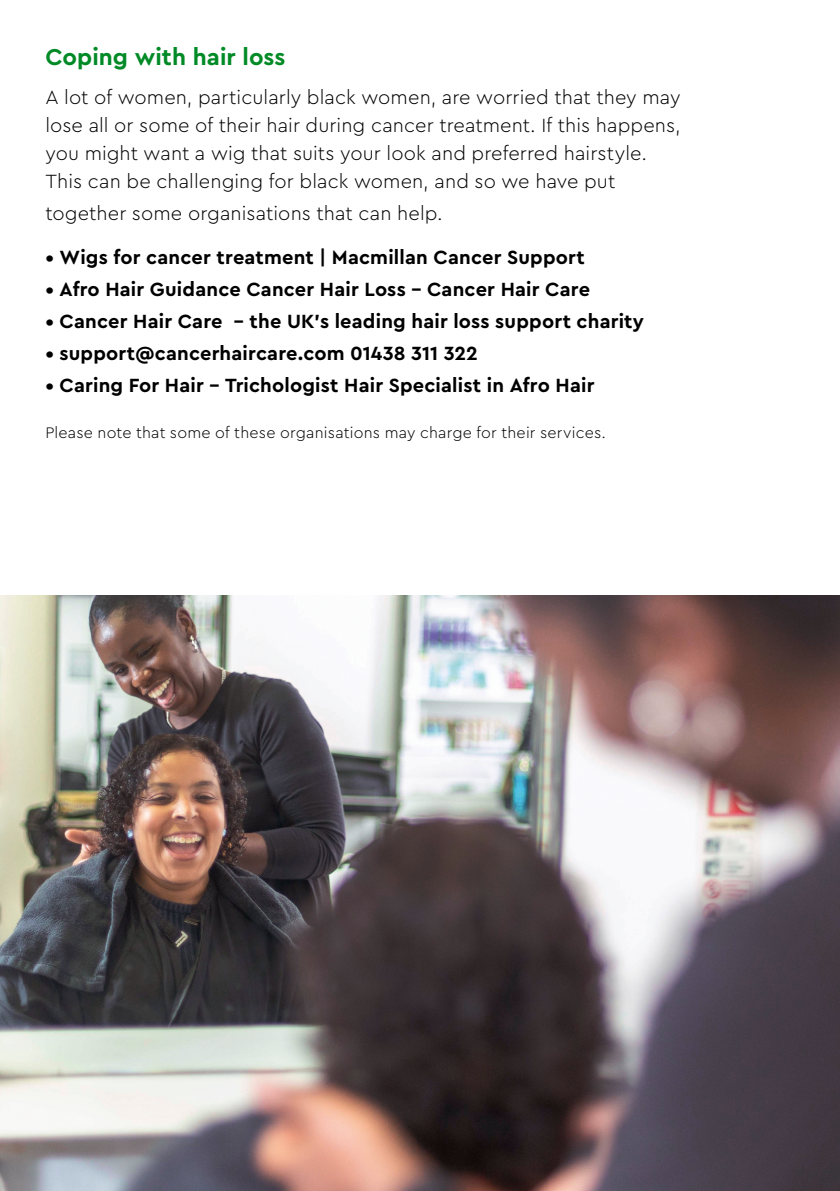
<style>
.page{position:relative;width:840px;height:1191px;background:#fff}
.page>*{position:absolute;margin:0;border:0;box-sizing:border-box;transform-origin:0 0}
.t1{font:700 24px "Cera Pro Macmillan";color:#008a26}
.t2{font:300 20px/28px "Cera Pro Macmillan";letter-spacing:.005em;color:#000}
.t3{font:700 20px "Cera Pro Macmillan";letter-spacing:.01em;color:#000}
.t4{font:300 16px "Cera Pro Macmillan";letter-spacing:.015em;color:#000}
</style>
<div class="page">
<img style="left:0;top:595px;width:839px;height:596px">
<p class="t1" style="left:45px;top:38px;width:241px">Coping with hair loss</p>
<p class="t2" style="left:45px;top:82px;width:636px">A lot of women, particularly black women, are worried that they may lose all or some of their hair during cancer treatment. If this happens, you might want a wig that suits your look and preferred hairstyle.<br>This can be challenging for black women, and so we have put</p>
<p class="t2" style="left:45px;top:198px;width:398px">together some organisations that can help.</p>
<p class="t3" style="left:45px;top:241px;width:540px">• Wigs for cancer treatment | Macmillan Cancer Support</p>
<p class="t3" style="left:45px;top:273px;width:546px">• Afro Hair Guidance Cancer Hair Loss - Cancer Hair Care</p>
<p class="t3" style="left:45px;top:305px;width:599px">• Cancer Hair Care - the UK’s leading hair loss support charity</p>
<p class="t3" style="left:45px;top:337px;width:433px">• support@cancerhaircare.com 01438 311 322</p>
<p class="t3" style="left:45px;top:369px;width:550px">• Caring For Hair – Trichologist Hair Specialist in Afro Hair</p>
<p class="t4" style="left:45px;top:421px;width:562px">Please note that some of these organisations may charge for their services.</p>
</div>
